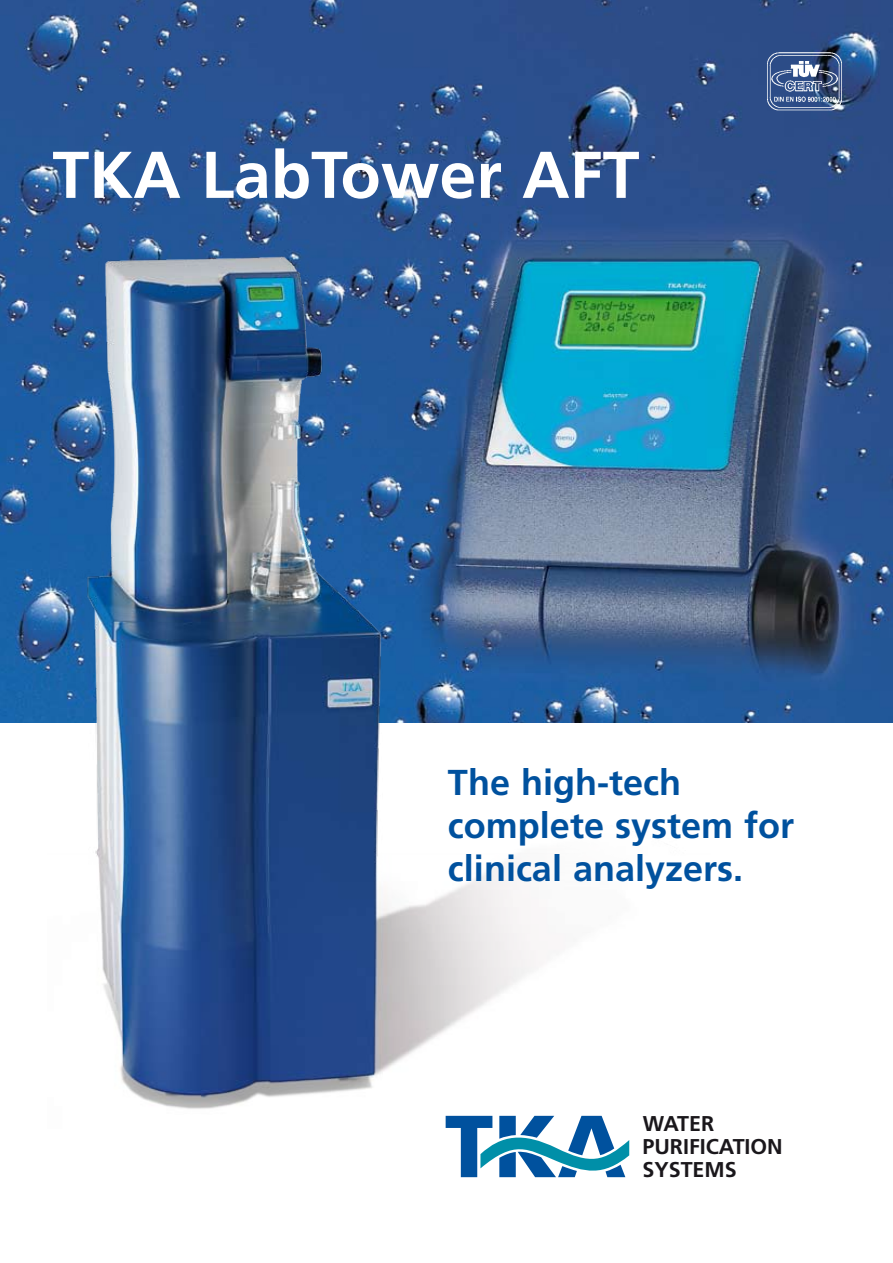
<style>
.page{position:relative;width:893px;height:1263px;background:#fff}
.page>*{position:absolute;margin:0;border:0;box-sizing:border-box;transform-origin:0 0}
.t1{font:700 66px "Frutiger";color:#fff}
.t2{font:700 36px/43.2px "Frutiger";color:#00519e}
.t3{font:700 21.45px/23.1px "Frutiger";color:#1a171b}
</style>
<div class="page">
<img style="left:0;top:0;width:893px;height:723px">
<img style="left:764px;top:47px;width:82px;height:66px">
<img style="left:48px;top:226px;width:662px;height:902px">
<svg style="left:446px;top:1116px;width:183px;height:61px"></svg>
<h1 class="t1" style="left:53px;top:136px;width:588px">TKA LabTower AFT</h1>
<p class="t2" style="left:448px;top:760px;width:348px">The high-tech complete system for clinical analyzers.</p>
<p class="t3" style="left:642px;top:1111px;width:142px">WATER<br>PURIFICATION<br>SYSTEMS</p>
</div>
